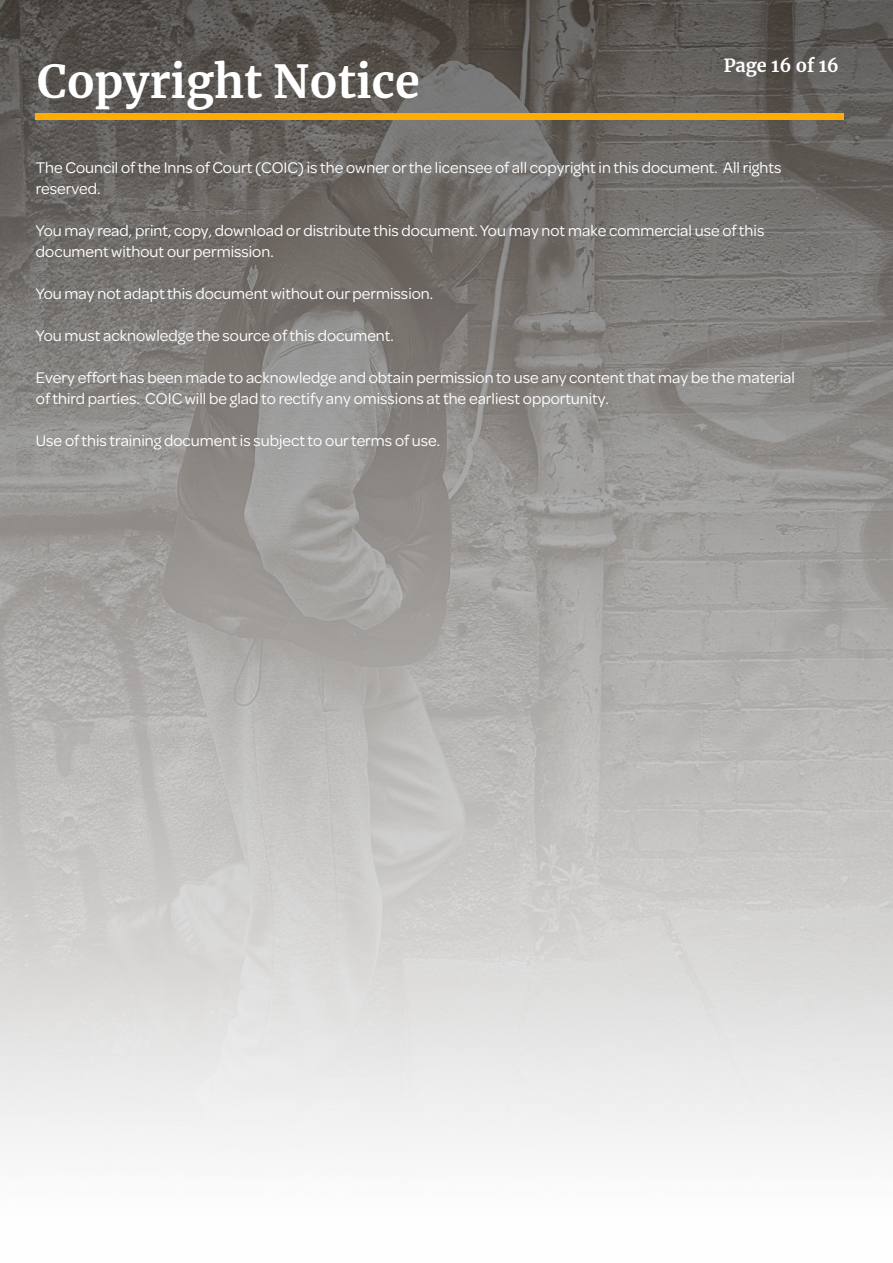
<style>
.page{position:relative;width:893px;height:1263px;background:#fff}
.page>*{position:absolute;margin:0;border:0;box-sizing:border-box;transform-origin:0 0}
.t1{font:700 45px "Merriweather";color:#fff}
.t2{font:700 18px "Merriweather";color:#fff}
.t3{font:16.5px/21px "Omnes";color:#fff}
</style>
<div class="page">
<img style="left:0;top:0;width:893px;height:1149px">
<div style="left:36px;top:114px;width:808px;height:6px;background:#ffad03"></div>
<h1 class="t1" style="left:37px;top:51px;width:384px">Copyright Notice</h1>
<p class="t2" style="left:724px;top:53px;width:117px">Page 16 of 16</p>
<p class="t3" style="left:36px;top:156px;width:747px">The Council of the Inns of Court (COIC) is the owner or the licensee of all copyright in this document. All rights reserved.</p>
<p class="t3" style="left:36px;top:219px;width:730px">You may read, print, copy, download or distribute this document. You may not make commercial use of this document without our permission.</p>
<p class="t3" style="left:36px;top:282px;width:399px">You may not adapt this document without our permission.</p>
<p class="t3" style="left:36px;top:324px;width:359px">You must acknowledge the source of this document.</p>
<p class="t3" style="left:36px;top:366px;width:760px">Every effort has been made to acknowledge and obtain permission to use any content that may be the material of third parties. COIC will be glad to rectify any omissions at the earliest opportunity.</p>
<p class="t3" style="left:36px;top:429px;width:406px">Use of this training document is subject to our terms of use.</p>
</div>
